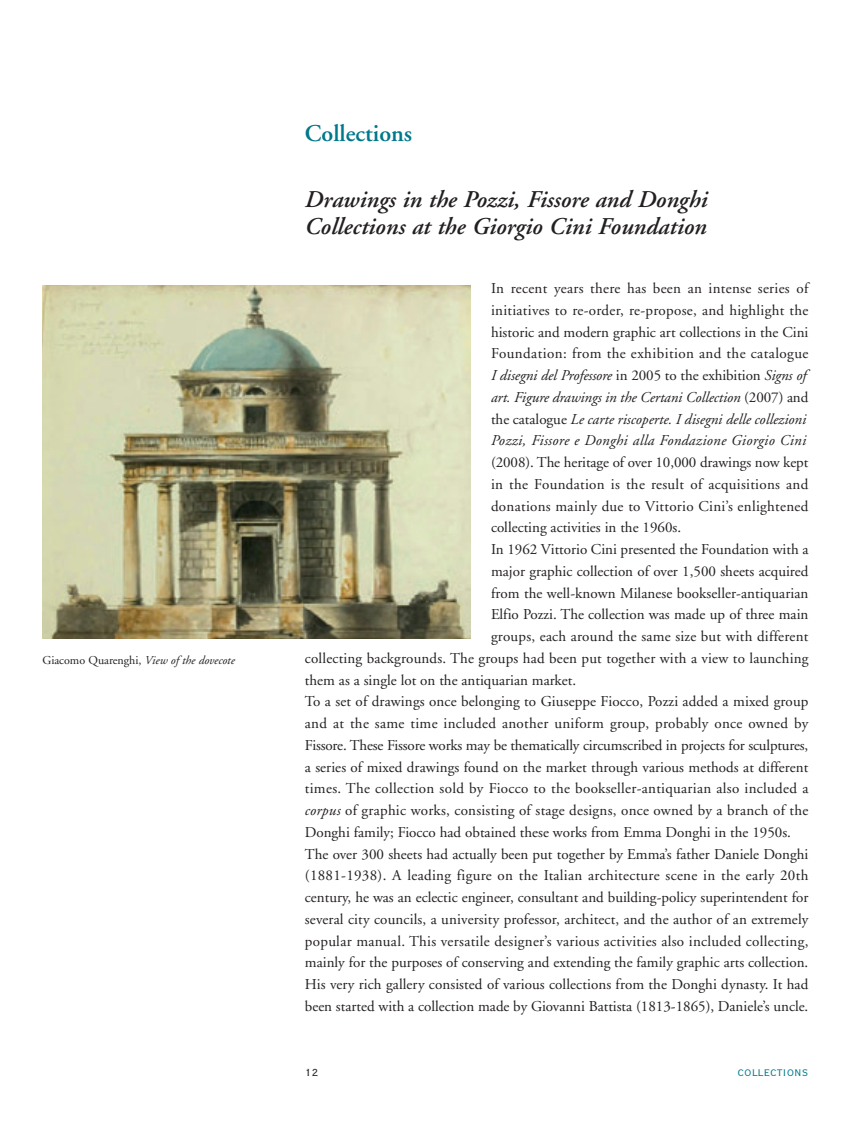
<style>
.page{position:relative;width:851px;height:1127px;background:#fff}
.page>*{position:absolute;margin:0;border:0;box-sizing:border-box;transform-origin:0 0}
.t1{font:italic 600 24px/27px "Adobe Garamond";color:#231f20}
.t2{font:600 24px "Adobe Garamond";color:#00788b}
.t3{font:15px/21.8px "Adobe Garamond";letter-spacing:.005em;color:#231f20}
.t4{font:15px "Copperplate Twenty Nine BC";color:#00788b}
.t5{font:13.5px "Copperplate Twenty Nine BC";color:#231f20}
.t6{font:12px "Adobe Garamond";color:#231f20}
.s1{font-style:italic}
</style>
<div class="page">
<img style="left:43px;top:285px;width:427px;height:353px">
<p class="t6" style="left:43px;top:655px;width:194px">Giacomo Quarenghi, <span class="s1">View of the dovecote</span></p>
<h1 class="t2" style="left:305px;top:124px;width:109px">Collections</h1>
<h1 class="t1" style="left:305px;top:188px;width:404px">Drawings in the Pozzi, Fissore and Donghi<br>Collections at the Giorgio Cini Foundation</h1>
<p class="t3" style="left:491px;top:279px;width:319px">In recent years there has been an intense series of initiatives to re-order, re-propose, and highlight the historic and modern graphic art collections in the Cini Foundation: from the exhibition and the catalogue <span class="s1">I disegni del Professore</span> in 2005 to the exhibition <span class="s1">Signs of art. Figure drawings in the Certani Collection</span> (2007) and the catalogue <span class="s1">Le carte riscoperte. I disegni delle collezioni Pozzi, Fissore e Donghi alla Fondazione Giorgio Cini</span></p>
<p class="t3" style="left:491px;top:453px;width:319px">(2008). The heritage of over 10,000 drawings now kept</p>
<p class="t3" style="left:491px;top:475px;width:319px">in the Foundation is the result of acquisitions and</p>
<p class="t3" style="left:491px;top:496px;width:319px">donations mainly due to Vittorio Cini’s enlightened</p>
<p class="t3" style="left:491px;top:518px;width:192px">collecting activities in the 1960s.</p>
<p class="t3" style="left:491px;top:540px;width:319px">In 1962 Vittorio Cini presented the Foundation with a</p>
<p class="t3" style="left:491px;top:562px;width:319px">major graphic collection of over 1,500 sheets acquired</p>
<p class="t3" style="left:491px;top:583px;width:319px">from the well-known Milanese bookseller-antiquarian</p>
<p class="t3" style="left:491px;top:605px;width:319px">Elfio Pozzi. The collection was made up of three main</p>
<p class="t3" style="left:491px;top:627px;width:319px">groups, each around the same size but with different</p>
<p class="t3" style="left:305px;top:649px;width:505px">collecting backgrounds. The groups had been put together with a view to launching</p>
<p class="t3" style="left:305px;top:670px;width:273px">them as a single lot on the antiquarian market.</p>
<p class="t3" style="left:305px;top:692px;width:505px">To a set of drawings once belonging to Giuseppe Fiocco, Pozzi added a mixed group</p>
<p class="t3" style="left:305px;top:714px;width:505px">and at the same time included another uniform group, probably once owned by</p>
<p class="t3" style="left:305px;top:736px;width:505px">Fissore. These Fissore works may be thematically circumscribed in projects for sculptures,</p>
<p class="t3" style="left:305px;top:757px;width:505px">a series of mixed drawings found on the market through various methods at different</p>
<p class="t3" style="left:305px;top:779px;width:505px">times. The collection sold by Fiocco to the bookseller-antiquarian also included a</p>
<p class="t3" style="left:305px;top:801px;width:505px"><span class="s1">corpus</span> of graphic works, consisting of stage designs, once owned by a branch of the</p>
<p class="t3" style="left:305px;top:823px;width:487px">Donghi family; Fiocco had obtained these works from Emma Donghi in the 1950s.</p>
<p class="t3" style="left:305px;top:844px;width:505px">The over 300 sheets had actually been put together by Emma’s father Daniele Donghi</p>
<p class="t3" style="left:305px;top:866px;width:505px">(1881-1938). A leading figure on the Italian architecture scene in the early 20th</p>
<p class="t3" style="left:305px;top:888px;width:505px">century, he was an eclectic engineer, consultant and building-policy superintendent for</p>
<p class="t3" style="left:305px;top:910px;width:505px">several city councils, a university professor, architect, and the author of an extremely</p>
<p class="t3" style="left:305px;top:931px;width:505px">popular manual. This versatile designer’s various activities also included collecting,</p>
<p class="t3" style="left:305px;top:953px;width:505px">mainly for the purposes of conserving and extending the family graphic arts collection.</p>
<p class="t3" style="left:305px;top:975px;width:505px">His very rich gallery consisted of various collections from the Donghi dynasty. It had</p>
<p class="t3" style="left:305px;top:997px;width:505px">been started with a collection made by Giovanni Battista (1813-1865), Daniele’s uncle.</p>
<p class="t5" style="left:305px;top:1063px;width:15px">12</p>
<p class="t4" style="left:737px;top:1062px;width:72px">collections</p>
</div>
